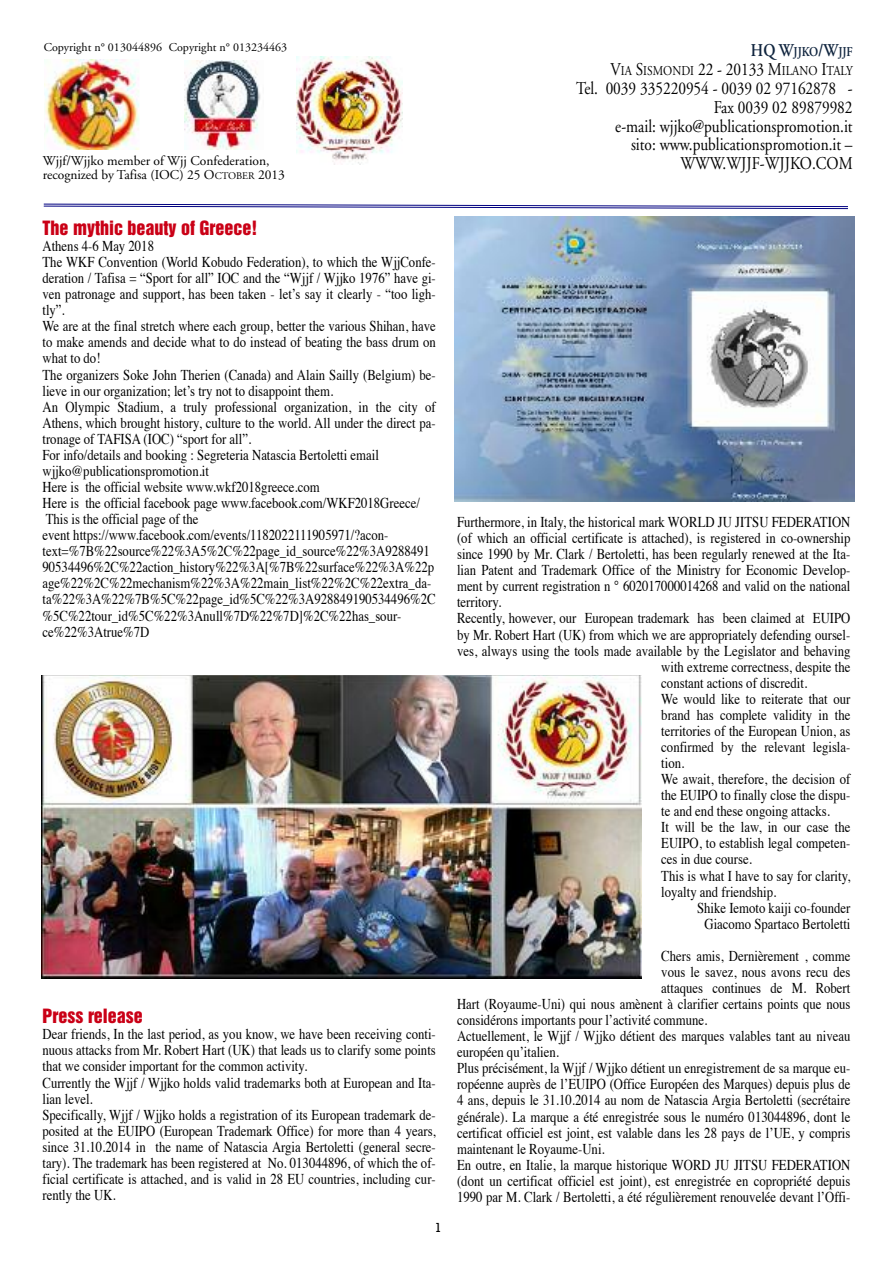
<style>
.page{position:relative;width:893px;height:1263px;background:#fff}
.page>*{position:absolute;margin:0;border:0;box-sizing:border-box;transform-origin:0 0}
.t1{font:18px/18.9px "Adobe Garamond";color:#000;text-align:right;scale:.85 1}
.t2{font:18px "Helvetica Inserat";color:#ca0016}
.t3{font:15px/16px "Times";color:#000;scale:.85 1}
.t4{font:13.5px/14.4px "Adobe Garamond";color:#000}
.t5{font:13.5px/18.9px "Adobe Garamond";color:#000;text-align:right;scale:.85 1}
.t6{font:13.5px "Rockwell";color:#000}
.t7{font:12px "Adobe Garamond";color:#000}
.s1{font-size:10.2px}
.s2{font-weight:600;font-size:18px;color:#0f243e}
.s3{font-weight:600;color:#0f243e}
.s4{font-size:18px}
</style>
<div class="page">
<svg style="left:43px;top:203px;width:805px;height:7px"></svg>
<img style="left:44px;top:60px;width:96px;height:90px">
<img style="left:185px;top:61px;width:76px;height:88px">
<img style="left:296px;top:57px;width:106px;height:107px">
<img style="left:455px;top:216px;width:400px;height:286px">
<img style="left:41px;top:676px;width:601px;height:302px">
<p class="t7" style="left:44px;top:43px;width:120px">Copyright n° 013044896</p>
<p class="t7" style="left:169px;top:43px;width:120px">Copyright n° 013234463</p>
<p class="t4" style="left:43px;top:155px;width:244px">Wjjf/Wjjko member of Wjj Confederation, recognized by Tafisa (IOC) 25 O<span class="s1">CTOBER</span> 2013</p>
<p class="t2" style="left:43px;top:221px;width:216px">The mythic beauty of Greece!</p>
<p class="t3" style="left:43px;top:239px;width:464px">Athens 4-6 May 2018<br>The WKF Convention (World Kobudo Federation), to which the WjjConfe&shy;deration / Tafisa = “Sport for all” IOC and the “Wjjf / Wjjko 1976” have gi&shy;ven patronage and support, has been taken - let’s say it clearly - “too ligh&shy;tly”.<br>We are at the final stretch where each group, better the various Shihan, have to make amends and decide what to do instead of beating the bass drum on what to do!<br>The organizers Soke John Therien (Canada) and Alain Sailly (Belgium) be&shy;lieve in our organization; let’s try not to disappoint them.<br>An Olympic Stadium, a truly professional organization, in the city of Athens, which brought history, culture to the world. All under the direct pa&shy;tronage of TAFISA (IOC) “sport for all”.<br>For info/details and booking : Segreteria Natascia Bertoletti email wjjko@publicationspromotion.it<br>Here is the official website www.wkf2018greece.com<br>Here is the official facebook page www.facebook.com/WKF2018Greece/ This is the official page of the<br>event https://www.facebook.com/events/1182022111905971/?acon&shy;text=%7B%22source%22%3A5%2C%22page_id_source%22%3A9288491<br>90534496%2C%22action_history%22%3A[%7B%22surface%22%3A%22p age%22%2C%22mechanism%22%3A%22main_list%22%2C%22extra_da&shy;ta%22%3A%22%7B%5C%22page_id%5C%22%3A928849190534496%2C %5C%22tour_id%5C%22%3Anull%7D%22%7D]%2C%22has_sour&shy;ce%22%3Atrue%7D</p>
<p class="t2" style="left:43px;top:1009px;width:102px">Press release</p>
<p class="t3" style="left:42px;top:1027px;width:464px">Dear friends, In the last period, as you know, we have been receiving conti&shy;nuous attacks from Mr. Robert Hart (UK) that leads us to clarify some points that we consider important for the common activity.<br>Currently the Wjjf / Wjjko holds valid trademarks both at European and Ita&shy;lian level.<br>Specifically, Wjjf / Wjjko holds a registration of its European trademark de&shy;posited at the EUIPO (European Trademark Office) for more than 4 years, since 31.10.2014 in the name of Natascia Argia Bertoletti (general secre&shy;tary). The trademark has been registered at No. 013044896, of which the of&shy;ficial certificate is attached, and is valid in 28 EU countries, including cur&shy;rently the UK.</p>
<p class="t6" style="left:434px;top:1219px;width:9px">1</p>
<p class="t5" style="left:611px;top:43px;width:286px"><span class="s2">HQ W</span><span class="s3">JJKO</span><span class="s2">/W</span><span class="s3">JJF<br></span><span class="s4">V</span>IA <span class="s4">S</span>ISMONDI <span class="s4">22 - 20133 M</span>ILANO <span class="s4">I</span>TALY</p>
<p class="t1" style="left:576px;top:80px;width:327px">Tel. 0039 335220954 - 0039 02 97162878 -<br>Fax 0039 02 89879982<br>e-mail: wjjko@publicationspromotion.it<br>sito: www.publicationspromotion.it –<br>WWW.WJJF-WJJKO.COM</p>
<p class="t3" style="left:457px;top:515px;width:464px">Furthermore, in Italy, the historical mark WORLD JU JITSU FEDERATION</p>
<p class="t3" style="left:457px;top:531px;width:464px">(of which an official certificate is attached), is registered in co-ownership</p>
<p class="t3" style="left:457px;top:547px;width:464px">since 1990 by Mr. Clark / Bertoletti, has been regularly renewed at the Ita-</p>
<p class="t3" style="left:457px;top:563px;width:464px">lian Patent and Trademark Office of the Ministry for Economic Develop-</p>
<p class="t3" style="left:457px;top:579px;width:464px">ment by current registration n ° 602017000014268 and valid on the national</p>
<p class="t3" style="left:457px;top:596px;width:53px">territory.</p>
<p class="t3" style="left:457px;top:612px;width:464px">Recently, however, our European trademark has been claimed at EUIPO</p>
<p class="t3" style="left:457px;top:628px;width:464px">by Mr. Robert Hart (UK) from which we are appropriately defending oursel-</p>
<p class="t3" style="left:457px;top:644px;width:464px">ves, always using the tools made available by the Legislator and behaving</p>
<p class="t3" style="left:661px;top:660px;width:224px">with extreme correctness, despite the</p>
<p class="t3" style="left:661px;top:676px;width:173px">constant actions of discredit.</p>
<p class="t3" style="left:661px;top:692px;width:224px">We would like to reiterate that our</p>
<p class="t3" style="left:661px;top:708px;width:224px">brand has complete validity in the</p>
<p class="t3" style="left:661px;top:724px;width:224px">territories of the European Union, as</p>
<p class="t3" style="left:661px;top:740px;width:224px">confirmed by the relevant legisla-</p>
<p class="t3" style="left:661px;top:756px;width:29px">tion.</p>
<p class="t3" style="left:661px;top:772px;width:224px">We await, therefore, the decision of</p>
<p class="t3" style="left:661px;top:788px;width:224px">the EUIPO to finally close the dispu-</p>
<p class="t3" style="left:661px;top:804px;width:200px">te and end these ongoing attacks.</p>
<p class="t3" style="left:661px;top:820px;width:224px">It will be the law, in our case the</p>
<p class="t3" style="left:661px;top:837px;width:224px">EUIPO, to establish legal competen-</p>
<p class="t3" style="left:661px;top:853px;width:108px">ces in due course.</p>
<p class="t3" style="left:661px;top:869px;width:224px">This is what I have to say for clarity,</p>
<p class="t3" style="left:661px;top:885px;width:137px">loyalty and friendship.</p>
<p class="t3" style="left:697px;top:901px;width:182px">Shike Iemoto kaiji co-founder</p>
<p class="t3" style="left:704px;top:917px;width:173px">Giacomo Spartaco Bertoletti</p>
<p class="t3" style="left:661px;top:949px;width:224px">Chers amis, Dernièrement , comme</p>
<p class="t3" style="left:661px;top:965px;width:224px">vous le savez, nous avons recu des</p>
<p class="t3" style="left:661px;top:981px;width:224px">attaques continues de M. Robert</p>
<p class="t3" style="left:457px;top:997px;width:464px">Hart (Royaume-Uni) qui nous amènent à clarifier certains points que nous</p>
<p class="t3" style="left:457px;top:1013px;width:296px">considérons importants pour l’activité commune.</p>
<p class="t3" style="left:457px;top:1029px;width:464px">Actuellement, le Wjjf / Wjjko détient des marques valables tant au niveau</p>
<p class="t3" style="left:457px;top:1045px;width:121px">européen qu’italien.</p>
<p class="t3" style="left:457px;top:1061px;width:464px">Plus précisément, la Wjjf / Wjjko détient un enregistrement de sa marque eu-</p>
<p class="t3" style="left:457px;top:1077px;width:464px">ropéenne auprès de l’EUIPO (Office Européen des Marques) depuis plus de</p>
<p class="t3" style="left:457px;top:1094px;width:464px">4 ans, depuis le 31.10.2014 au nom de Natascia Argia Bertoletti (secrétaire</p>
<p class="t3" style="left:457px;top:1110px;width:464px">générale). La marque a été enregistrée sous le numéro 013044896, dont le</p>
<p class="t3" style="left:457px;top:1126px;width:464px">certificat officiel est joint, est valable dans les 28 pays de l’UE, y compris</p>
<p class="t3" style="left:457px;top:1142px;width:175px">maintenant le Royaume-Uni.</p>
<p class="t3" style="left:457px;top:1158px;width:464px">En outre, en Italie, la marque historique WORD JU JITSU FEDERATION</p>
<p class="t3" style="left:457px;top:1174px;width:464px">(dont un certificat officiel est joint), est enregistrée en copropriété depuis</p>
<p class="t3" style="left:457px;top:1190px;width:464px">1990 par M. Clark / Bertoletti, a été régulièrement renouvelée devant l’Offi-</p>
</div>
